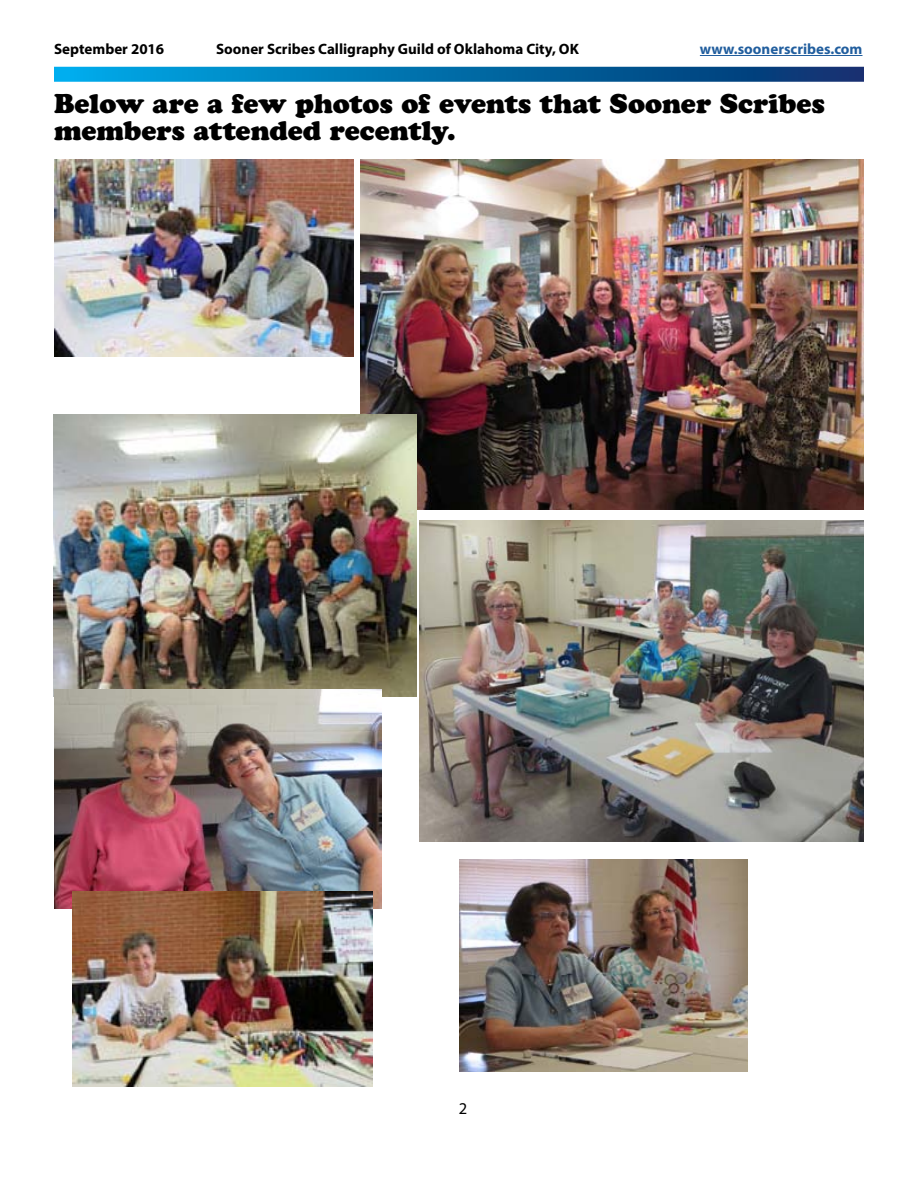
<style>
.page{position:relative;width:918px;height:1188px;background:#fff}
.page>*{position:absolute;margin:0;border:0;box-sizing:border-box;transform-origin:0 0}
.t1{font:27px/27px "Cooper Black Std";letter-spacing:-.005em;color:#000}
.t2{font:16.5px "Myriad Pro";color:#000}
.t3{font:700 15px "Myriad Pro";color:#000}
.t4{font:700 15px "Myriad Pro";color:#215e9e}
</style>
<div class="page">
<svg style="left:54px;top:67px;width:810px;height:15px;background:#066faa"></svg>
<hr style="left:700px;top:55px;width:162px;height:1px;background:#215e9e">
<img style="left:54px;top:160px;width:300px;height:196px">
<img style="left:361px;top:160px;width:502px;height:349px">
<img style="left:54px;top:415px;width:362px;height:282px">
<img style="left:420px;top:521px;width:444px;height:321px">
<img style="left:54px;top:689px;width:327px;height:219px">
<img style="left:459px;top:860px;width:289px;height:211px">
<img style="left:72px;top:891px;width:300px;height:195px">
<p class="t3" style="left:54px;top:39px;width:112px">September 2016</p>
<p class="t3" style="left:216px;top:39px;width:364px">Sooner Scribes Calligraphy Guild of Oklahoma City, OK</p>
<p class="t4" style="left:700px;top:39px;width:164px">www.soonerscribes.com</p>
<p class="t1" style="left:54px;top:90px;width:772px">Below are a few photos of events that Sooner Scribes members attended recently.</p>
<p class="t2" style="left:459px;top:1098px;width:10px">2</p>
</div>
